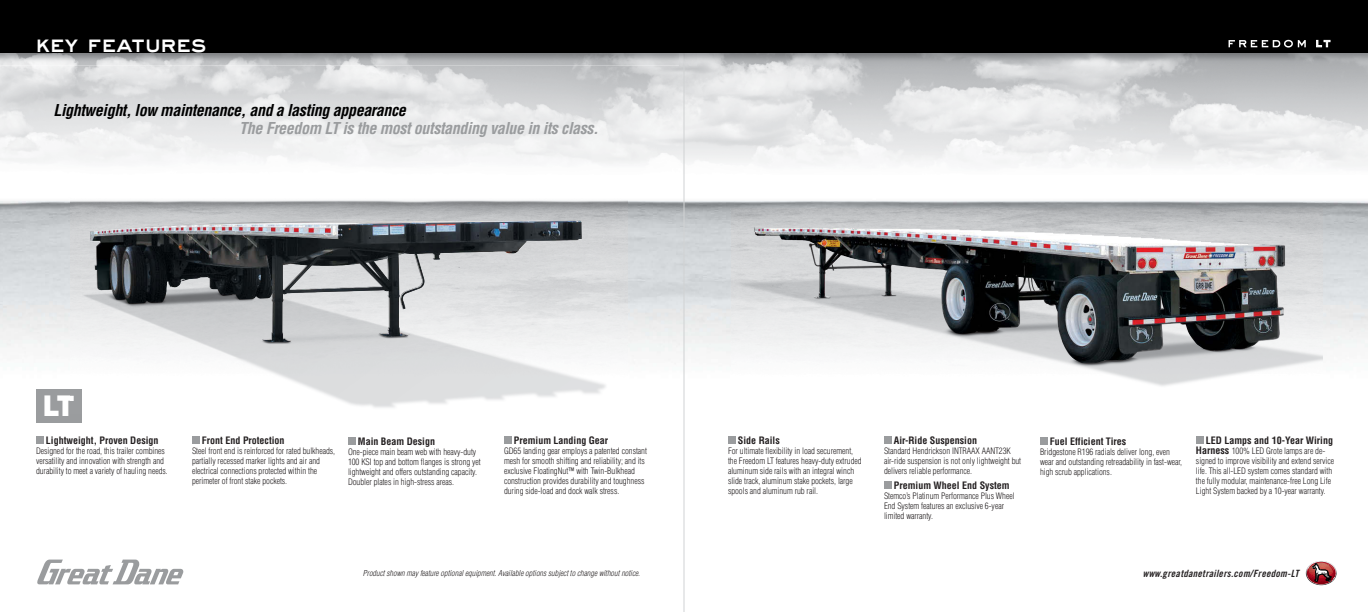
<style>
.page{position:relative;width:1368px;height:612px;background:#fff}
.page>*{position:absolute;margin:0;border:0;box-sizing:border-box;transform-origin:0 0}
.t1{font:900 28.8px "Helvetica Neue";color:#fff;scale:.91 1}
.t2{font:800 24px "Sackers Gothic Std";letter-spacing:-.06em;color:#fff}
.t3{font:italic 700 condensed 16px "Helvetica";letter-spacing:-.02em;color:#000}
.t4{font:italic 700 condensed 16px "Helvetica";letter-spacing:-.02em;color:#9a9c9e}
.t5{font:700 condensed 10px "Helvetica";color:#231f20}
.t6{font:10px "Trade Gothic Bold Cond Twenty Obl";letter-spacing:.03em;color:#231f20}
.t7{font:300 condensed 8.7px/10px "Helvetica";letter-spacing:-.005em;color:#231f20}
.t8{font:italic 300 condensed 8px "Helvetica";color:#231f20}
.s1{font-weight:700;font-size:10px}
</style>
<div class="page">
<img style="left:0;top:65px;width:1368px;height:110px">
<svg style="left:1306px;top:561px;width:31px;height:24px"></svg>
<div style="left:36px;top:437px;width:7px;height:7px;background:#9a9c9e"></div>
<div style="left:192px;top:437px;width:7px;height:7px;background:#9a9c9e"></div>
<div style="left:348px;top:437px;width:7px;height:8px;background:#9a9c9e"></div>
<div style="left:504px;top:437px;width:7px;height:7px;background:#9a9c9e"></div>
<div style="left:884px;top:437px;width:7px;height:7px;background:#9a9c9e"></div>
<div style="left:884px;top:482px;width:7px;height:7px;background:#9a9c9e"></div>
<div style="left:1040px;top:437px;width:7px;height:8px;background:#9a9c9e"></div>
<div style="left:1196px;top:437px;width:7px;height:7px;background:#9a9c9e"></div>
<div style="left:728px;top:437px;width:7px;height:7px;background:#9a9c9e"></div>
<svg style="left:37px;top:560px;width:146px;height:24px"></svg>
<div style="left:36px;top:390px;width:46px;height:33px;background:#9a9c9e"></div>
<img style="left:732px;top:208px;width:591px;height:179px">
<img style="left:755px;top:228px;width:528px;height:135px">
<img style="left:71px;top:199px;width:557px;height:210px">
<svg style="left:71px;top:396px;width:3px;height:5px"></svg>
<img style="left:90px;top:221px;width:492px;height:121px">
<hr style="left:684px;top:0;width:1px;height:612px;background:#d1d3d4">
<img style="left:0;top:52px;width:1368px;height:13px">
<div style="left:0;top:0;width:684px;height:52px;background:#000"></div>
<svg style="left:680px;top:52px;width:4px;height:13px"></svg>
<div style="left:684px;top:0;width:684px;height:52px;background:#000"></div>
<svg style="left:1229px;top:40px;width:77px;height:8px"></svg>
<svg style="left:1316px;top:40px;width:15px;height:8px"></svg>
<h2 class="t2" style="left:34px;top:34px;width:174px">key features</h2>
<h3 class="t3" style="left:54px;top:101px;width:354px">Lightweight, low maintenance, and a lasting appearance</h3>
<h3 class="t4" style="left:239px;top:119px;width:361px">The Freedom LT is the most outstanding value in its class.</h3>
<h1 class="t1" style="left:43px;top:396px;width:36px">LT</h1>
<p class="t5" style="left:46px;top:435px;width:114px">Lightweight, Proven Design</p>
<p class="t7" style="left:36px;top:446px;width:133px">Designed for the road, this trailer combines versatility and innovation with strength and durability to meet a variety of hauling needs.</p>
<p class="t5" style="left:202px;top:435px;width:84px">Front End Protection</p>
<p class="t7" style="left:192px;top:446px;width:145px">Steel front end is reinforced for rated bulkheads, partially recessed marker lights and air and electrical connections protected within the perimeter of front stake pockets.</p>
<p class="t5" style="left:358px;top:435px;width:79px">Main Beam Design</p>
<p class="t7" style="left:348px;top:447px;width:134px">One-piece main beam web with heavy-duty 100 KSI top and bottom flanges is strong yet lightweight and offers outstanding capacity.<br>Doubler plates in high-stress areas.</p>
<p class="t5" style="left:514px;top:435px;width:96px">Premium Landing Gear</p>
<p class="t7" style="left:504px;top:446px;width:145px">GD65 landing gear employs a patented constant mesh for smooth shifting and reliability; and its exclusive FloatingNut™ with Twin-Bulkhead construction provides durability and toughness during side-load and dock walk stress.</p>
<p class="t8" style="left:363px;top:569px;width:279px">Product shown may feature optional equipment. Available options subject to change without notice.</p>
<p class="t5" style="left:738px;top:435px;width:43px">Side Rails</p>
<p class="t7" style="left:728px;top:446px;width:135px">For ultimate flexibility in load securement, the Freedom LT features heavy-duty extruded aluminum side rails with an integral winch slide track, aluminum stake pockets, large spools and aluminum rub rail.</p>
<p class="t5" style="left:894px;top:435px;width:85px">Air-Ride Suspension</p>
<p class="t7" style="left:884px;top:446px;width:139px">Standard Hendrickson INTRAAX AANT23K air-ride suspension is not only lightweight but delivers reliable performance.</p>
<p class="t5" style="left:894px;top:480px;width:117px">Premium Wheel End System</p>
<p class="t7" style="left:884px;top:491px;width:132px">Stemco’s Platinum Performance Plus Wheel<br>End System features an exclusive 6-year limited warranty.</p>
<p class="t5" style="left:1050px;top:435px;width:78px">Fuel Efficient Tires</p>
<p class="t7" style="left:1040px;top:447px;width:144px">Bridgestone R196 radials deliver long, even wear and outstanding retreadability in fast-wear, high scrub applications.</p>
<p class="t5" style="left:1206px;top:435px;width:129px">LED Lamps and 10-Year Wiring</p>
<p class="t7" style="left:1196px;top:446px;width:140px"><span class="s1">Harness</span> 100% LED Grote lamps are de&shy;signed to improve visibility and extend service life. This all-LED system comes standard with the fully modular, maintenance-free Long Life Light System backed by a 10-year warranty.</p>
<p class="t6" style="left:1143px;top:570px;width:157px">www.greatdanetrailers.com/Freedom-LT</p>
</div>
